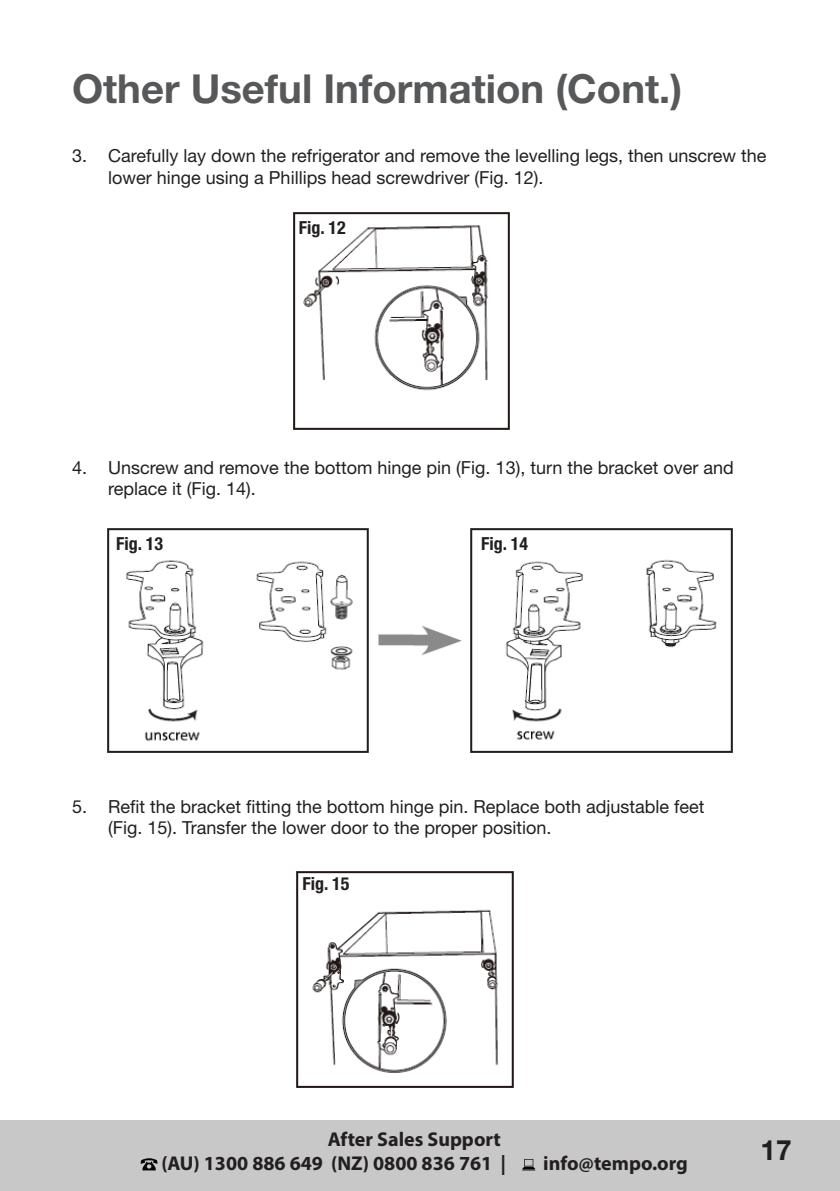
<style>
.page{position:relative;width:840px;height:1191px;background:#fff}
.page>*{position:absolute;margin:0;border:0;box-sizing:border-box;transform-origin:0 0}
.Heading{font:700 40px "Helvetica Neue";color:#57585a}
.t1{font:700 28px "Helvetica Neue LT Std";color:#231f20}
.t2{font:700 20px/24px "Myriad Pro";color:#231f20;text-align:right}
.t3{font:18px/21.6px "Helvetica Neue";color:#231f20}
.body{font:700 condensed 18px "Helvetica Neue";color:#231f20}
.s1{font-family:"Helvetica Neue";font-weight:800}
</style>
<div class="page">
<div style="left:0;top:1120px;width:839px;height:71px;background:#c8c8c9"></div>
<svg style="left:140px;top:1158px;width:17px;height:12px"></svg>
<svg style="left:522px;top:1159px;width:13px;height:11px"></svg>
<img style="left:293px;top:212px;width:217px;height:218px">
<div style="left:299px;top:220px;width:49px;height:22px;background:#fff"></div>
<img style="left:107px;top:528px;width:626px;height:225px">
<div style="left:116px;top:536px;width:50px;height:22px;background:#fff"></div>
<div style="left:481px;top:536px;width:49px;height:22px;background:#fff"></div>
<img style="left:296px;top:871px;width:218px;height:217px">
<div style="left:302px;top:876px;width:50px;height:23px;background:#fff"></div>
<p class="Heading" style="left:72px;top:64px;width:611px">Other Useful Information (Cont.)</p>
<p class="t3" style="left:108px;top:144px;width:659px;text-indent:-36px">3. Carefully lay down the refrigerator and remove the levelling legs, then unscrew the lower hinge using a Phillips head screwdriver (Fig. 12).</p>
<p class="body" style="left:299px;top:216px;width:48px">Fig. 12</p>
<p class="t3" style="left:108px;top:456px;width:627px;text-indent:-36px">4. Unscrew and remove the bottom hinge pin (Fig. 13), turn the bracket over and replace it (Fig. 14).</p>
<p class="body" style="left:116px;top:532px;width:48px">Fig. 13</p>
<p class="body" style="left:481px;top:532px;width:48px">Fig. 14</p>
<p class="t3" style="left:108px;top:795px;width:597px;text-indent:-36px">5. Refit the bracket fitting the bottom hinge pin. Replace both adjustable feet (Fig. 15). Transfer the lower door to the proper position.</p>
<p class="body" style="left:302px;top:873px;width:48px">Fig. 15</p>
<p class="t2" style="left:161px;top:1127px;width:346px">After Sales Support<br>(AU) 1300 886 649 (NZ) 0800 836 761 |</p>
<p class="t2" style="left:543px;top:1151px;width:146px">info@tempo.org</p>
<h2 class="t1" style="left:760px;top:1132px;width:48px">17<span class="s1">17</span></h2>
</div>
